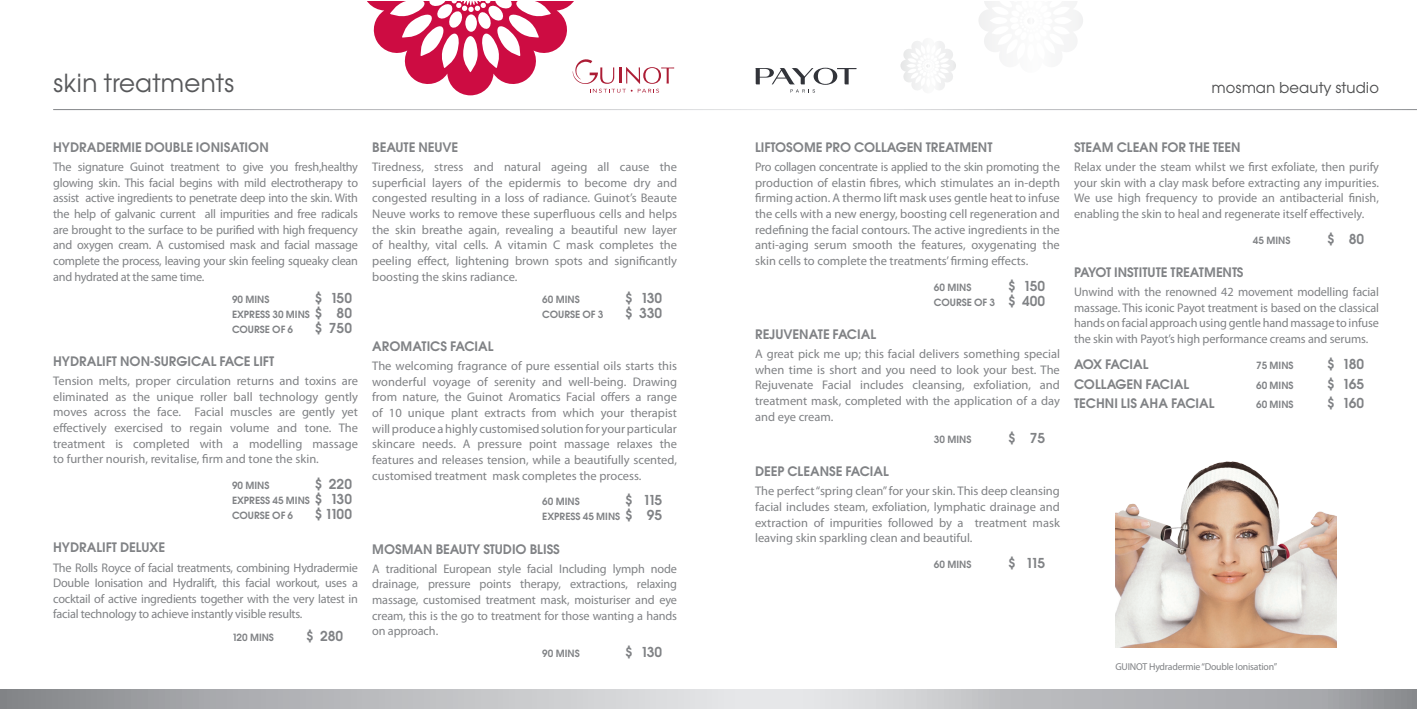
<style>
.page{position:relative;width:1418px;height:709px;background:#fff}
.page>*{position:absolute;margin:0;border:0;box-sizing:border-box;transform-origin:0 0}
.t1{font:25px "Avant Garde SB";color:#57585a}
.t2{font:15px "Avant Garde SB";color:#4b4c4d}
.t3{font:13.75px "Avant Garde SB Dem Bol";color:#808285}
.t4{font:13.12px "Avant Garde SB Dem Bol";color:#808285}
.t5{font:13.12px "Avant Garde SB Dem Bol";letter-spacing:-.045em;color:#808285}
.t6{font:12.5px/15.6px "Myriad Pro";color:#808285;text-align:justify}
.t7{font:10px/15px "Avant Garde SB Dem Bol";color:#808285}
.t8{font:10px "Myriad Pro";letter-spacing:-.02em;color:#808285}
.s1{font-size:13.75px}
</style>
<div class="page">
<svg style="left:0;top:689px;width:1416px;height:20px;background:#babbbe"></svg>
<svg style="left:367px;top:1px;width:307px;height:94px"></svg>
<svg style="left:755px;top:68px;width:101px;height:25px"></svg>
<img style="left:1115px;top:461px;width:221px;height:186px">
<svg style="left:979px;top:1px;width:104px;height:51px"></svg>
<svg style="left:900px;top:41px;width:56px;height:49px"></svg>
<h1 class="t1" style="left:53px;top:69px;width:183px">skin treatments</h1>
<p class="t4" style="left:53px;top:140px;width:217px">HYDRADERMIE DOUBLE IONISATION</p>
<p class="t6" style="left:53px;top:159px;width:306px">The signature Guinot treatment to give you fresh,healthy glowing skin. This facial begins with mild electrotherapy to assist active ingredients to penetrate deep into the skin. With the help of galvanic current all impurities and free radicals are brought to the surface to be purified with high frequency and oxygen cream. A customised mask and facial massage complete the process, leaving your skin feeling squeaky clean and hydrated at the same time.</p>
<p class="t7" style="left:232px;top:292px;width:39px">90 MINS</p>
<p class="t3" style="left:315px;top:290px;width:38px">$ 150</p>
<p class="t7" style="left:232px;top:307px;width:122px">EXPRESS 30 MINS <span class="s1">$ 80<br></span>COURSE OF 6</p>
<p class="t3" style="left:315px;top:320px;width:38px">$ 750</p>
<p class="t4" style="left:53px;top:354px;width:222px">HYDRALIFT NON-SURGICAL FACE LIFT</p>
<p class="t6" style="left:53px;top:373px;width:306px">Tension melts, proper circulation returns and toxins are eliminated as the unique roller ball technology gently moves across the face. Facial muscles are gently yet effectively exercised to regain volume and tone. The treatment is completed with a modelling massage to further nourish, revitalise, firm and tone the skin.</p>
<p class="t7" style="left:232px;top:478px;width:39px">90 MINS</p>
<p class="t3" style="left:315px;top:476px;width:38px">$ 220</p>
<p class="t7" style="left:232px;top:493px;width:122px">EXPRESS 45 MINS <span class="s1">$ 130<br></span>COURSE OF 6</p>
<p class="t3" style="left:315px;top:506px;width:38px">$ 1100</p>
<p class="t4" style="left:53px;top:540px;width:113px">HYDRALIFT DELUXE</p>
<p class="t6" style="left:53px;top:559px;width:306px">The Rolls Royce of facial treatments, combining Hydradermie Double Ionisation and Hydralift, this facial workout, uses a cocktail of active ingredients together with the very latest in facial technology to achieve instantly visible results.</p>
<p class="t7" style="left:232px;top:629px;width:43px">120 MINS</p>
<p class="t3" style="left:307px;top:627px;width:38px">$ 280</p>
<p class="t4" style="left:372px;top:140px;width:87px">BEAUTE NEUVE</p>
<p class="t6" style="left:372px;top:159px;width:306px">Tiredness, stress and natural ageing all cause the superficial layers of the epidermis to become dry and congested resulting in a loss of radiance. Guinot’s Beaute Neuve works to remove these superfluous cells and helps the skin breathe again, revealing a beautiful new layer of healthy, vital cells. A vitamin C mask completes the peeling effect, lightening brown spots and significantly boosting the skins radiance.</p>
<p class="t7" style="left:542px;top:292px;width:39px">60 MINS</p>
<p class="t3" style="left:626px;top:290px;width:38px">$ 130</p>
<p class="t7" style="left:542px;top:307px;width:63px">COURSE OF 3</p>
<p class="t3" style="left:626px;top:305px;width:38px">$ 330</p>
<p class="t4" style="left:372px;top:339px;width:123px">AROMATICS FACIAL</p>
<p class="t6" style="left:372px;top:358px;width:306px">The welcoming fragrance of pure essential oils starts this wonderful voyage of serenity and well-being. Drawing from nature, the Guinot Aromatics Facial offers a range of 10 unique plant extracts from which your therapist will produce a highly customised solution for your particular skincare needs. A pressure point massage relaxes the features and releases tension, while a beautifully scented, customised treatment mask completes the process.</p>
<p class="t7" style="left:542px;top:494px;width:39px">60 MINS</p>
<p class="t3" style="left:626px;top:492px;width:38px">$ 115</p>
<p class="t7" style="left:542px;top:509px;width:122px">EXPRESS 45 MINS <span class="s1">$ 95</span></p>
<p class="t4" style="left:372px;top:541px;width:189px">MOSMAN BEAUTY STUDIO BLISS</p>
<p class="t6" style="left:372px;top:560px;width:306px">A traditional European style facial Including lymph node drainage, pressure points therapy, extractions, relaxing massage, customised treatment mask, moisturiser and eye cream, this is the go to treatment for those wanting a hands on approach.</p>
<p class="t7" style="left:542px;top:646px;width:39px">90 MINS</p>
<p class="t3" style="left:626px;top:644px;width:38px">$ 130</p>
<p class="t2" style="left:1211px;top:79px;width:169px">mosman beauty studio</p>
<p class="t4" style="left:755px;top:140px;width:239px">LIFTOSOME PRO COLLAGEN TREATMENT</p>
<p class="t6" style="left:755px;top:159px;width:306px">Pro collagen concentrate is applied to the skin promoting the production of elastin fibres, which stimulates an in-depth firming action. A thermo lift mask uses gentle heat to infuse the cells with a new energy, boosting cell regeneration and redefining the facial contours. The active ingredients in the anti-aging serum smooth the features, oxygenating the skin cells to complete the treatments’ firming effects.</p>
<p class="t7" style="left:933px;top:280px;width:39px">60 MINS</p>
<p class="t3" style="left:1008px;top:278px;width:38px">$ 150</p>
<p class="t7" style="left:933px;top:295px;width:113px">COURSE OF 3 <span class="s1">$ 400</span></p>
<p class="t4" style="left:755px;top:326px;width:123px">REJUVENATE FACIAL</p>
<p class="t6" style="left:755px;top:346px;width:306px">A great pick me up; this facial delivers something special when time is short and you need to look your best. The Rejuvenate Facial includes cleansing, exfoliation, and treatment mask, completed with the application of a day and eye cream.</p>
<p class="t7" style="left:933px;top:432px;width:39px">30 MINS</p>
<p class="t3" style="left:1008px;top:430px;width:38px">$ 75</p>
<p class="t4" style="left:755px;top:464px;width:135px">DEEP CLEANSE FACIAL</p>
<p class="t6" style="left:755px;top:483px;width:306px">The perfect “spring clean” for your skin. This deep cleansing facial includes steam, exfoliation, lymphatic drainage and extraction of impurities followed by a treatment mask leaving skin sparkling clean and beautiful.</p>
<p class="t7" style="left:933px;top:557px;width:39px">60 MINS</p>
<p class="t3" style="left:1008px;top:555px;width:38px">$ 115</p>
<p class="t4" style="left:1074px;top:140px;width:168px">STEAM CLEAN FOR THE TEEN</p>
<p class="t6" style="left:1074px;top:159px;width:306px">Relax under the steam whilst we first exfoliate, then purify your skin with a clay mask before extracting any impurities.<br>We use high frequency to provide an antibacterial finish, enabling the skin to heal and regenerate itself effectively.</p>
<p class="t7" style="left:1252px;top:233px;width:39px">45 MINS</p>
<p class="t3" style="left:1327px;top:231px;width:38px">$ 80</p>
<p class="t4" style="left:1074px;top:265px;width:171px">PAYOT INSTITUTE TREATMENTS</p>
<p class="t6" style="left:1074px;top:284px;width:306px">Unwind with the renowned 42 movement modelling facial massage. This iconic Payot treatment is based on the classical hands on facial approach using gentle hand massage to infuse the skin with Payot’s high performance creams and serums.</p>
<p class="t5" style="left:1074px;top:357px;width:76px">AOX FACIAL</p>
<p class="t7" style="left:1255px;top:358px;width:39px">75 MINS</p>
<p class="t3" style="left:1327px;top:356px;width:38px">$ 180</p>
<p class="t4" style="left:1074px;top:376px;width:116px">COLLAGEN FACIAL</p>
<p class="t7" style="left:1255px;top:377px;width:39px">60 MINS</p>
<p class="t3" style="left:1327px;top:375px;width:38px">$ 165</p>
<p class="t4" style="left:1074px;top:395px;width:142px">TECHNI LIS AHA FACIAL</p>
<p class="t7" style="left:1255px;top:397px;width:39px">60 MINS</p>
<p class="t3" style="left:1327px;top:395px;width:38px">$ 160</p>
<p class="t8" style="left:1115px;top:660px;width:163px">GUINOT Hydradermie “Double Ionisation”</p>
</div>
